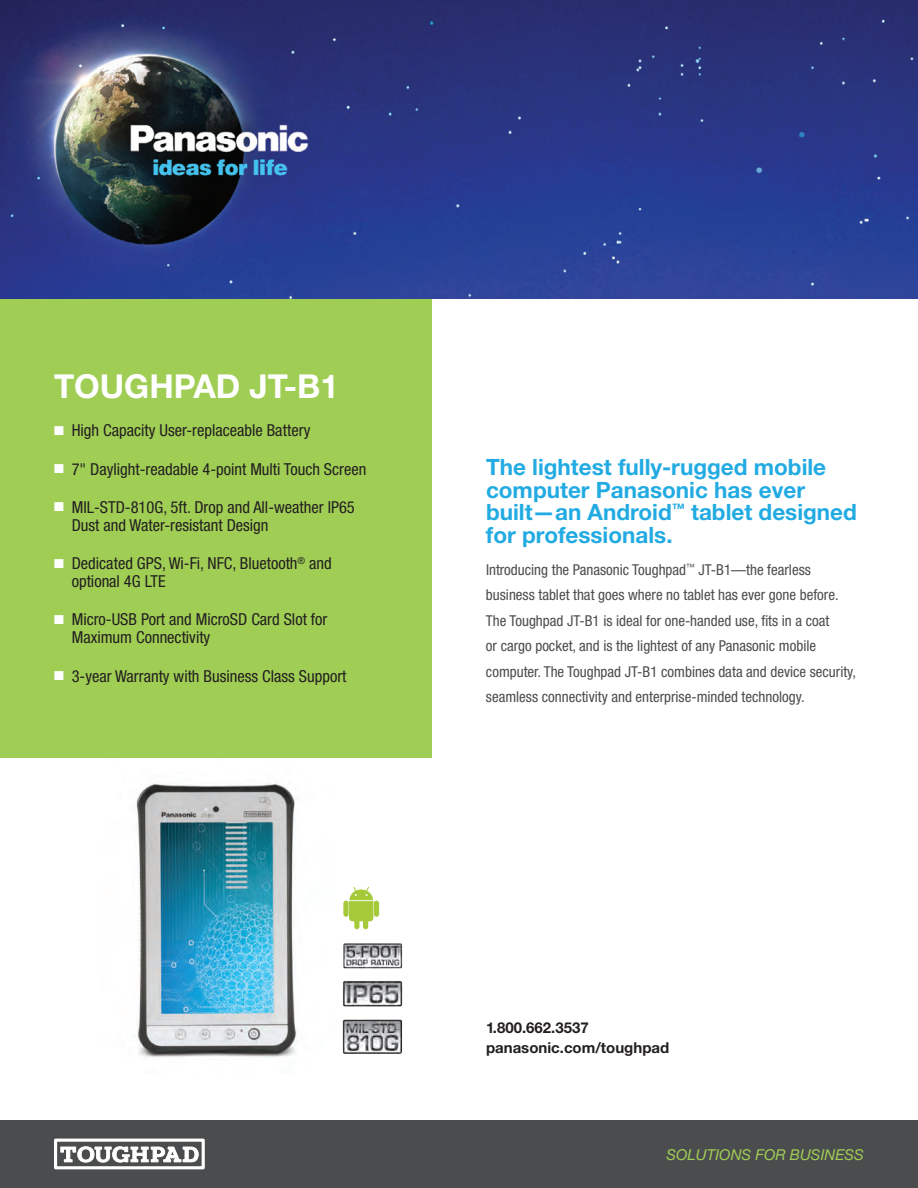
<style>
.page{position:relative;width:918px;height:1188px;background:#fff}
.page>*{position:absolute;margin:0;border:0;box-sizing:border-box;transform-origin:0 0}
.t1{font:700 33px "Helvetica Neue LT Std";color:#fff}
.t2{font:700 22.5px/22.5px "Helvetica Neue LT Std";color:#22abe2}
.t3{font:condensed 16.5px/18px "Helvetica Neue LT Std";color:#231f20}
.t4{font:condensed 15px/25.5px "Helvetica Neue LT Std";color:#4b4c4d}
.t5{font:700 15px/19.5px "Helvetica Neue LT Std";color:#231f20}
.t6{font:italic 15px "Helvetica Neue LT Std";color:#a0ce55}
.s1{color:#fff}
</style>
<div class="page">
<img style="left:136px;top:783px;width:244px;height:275px">
<div style="left:0;top:299px;width:432px;height:459px;background:#a0ce55"></div>
<img style="left:0;top:0;width:918px;height:299px">
<div style="left:0;top:1120px;width:918px;height:68px;background:#4b4c4d"></div>
<div style="left:54px;top:1139px;width:151px;height:30px;border:3px solid #fff"></div>
<svg style="left:60px;top:1146px;width:139px;height:17px"></svg>
<img style="left:342px;top:980px;width:61px;height:27px">
<img style="left:342px;top:1019px;width:60px;height:37px">
<img style="left:342px;top:942px;width:61px;height:27px">
<div style="left:343px;top:901px;width:6px;height:16px;background:#a5c939;border-radius:3px"></div>
<div style="left:354px;top:918px;width:5px;height:11px;background:#a5c939;border-radius:3px"></div>
<div style="left:374px;top:901px;width:5px;height:16px;background:#a5c939;border-radius:3px"></div>
<div style="left:363px;top:918px;width:5px;height:11px;background:#a5c939;border-radius:3px"></div>
<svg style="left:349px;top:887px;width:24px;height:34px"></svg>
<p class="t1" style="left:54px;top:366px;width:286px">TOUGHPAD JT-B1</p>
<p class="t3" style="left:54px;top:421px;width:258px"><span class="s1">■</span> High Capacity User-replaceable Battery</p>
<p class="t3" style="left:54px;top:460px;width:314px"><span class="s1">■</span> 7" Daylight-readable 4-point Multi Touch Screen</p>
<p class="t3" style="left:72px;top:498px;width:285px;text-indent:-18px"><span class="s1">■</span> MIL-STD-810G, 5ft. Drop and All-weather IP65<br>Dust and Water-resistant Design</p>
<p class="t3" style="left:72px;top:554px;width:262px;text-indent:-18px"><span class="s1">■</span> Dedicated GPS, Wi-Fi, NFC, Bluetooth<sup>®</sup> and optional 4G LTE</p>
<p class="t3" style="left:72px;top:610px;width:257px;text-indent:-18px"><span class="s1">■</span> Micro-USB Port and MicroSD Card Slot for<br>Maximum Connectivity</p>
<p class="t3" style="left:54px;top:667px;width:294px"><span class="s1">■</span> 3-year Warranty with Business Class Support</p>
<p class="t2" style="left:486px;top:455px;width:372px">The lightest fully-rugged mobile computer Panasonic has ever built—an Android<sup>™</sup> tablet designed for professionals.</p>
<p class="t4" style="left:486px;top:557px;width:372px">Introducing the Panasonic Toughpad<sup>™</sup> JT-B1—the fearless business tablet that goes where no tablet has ever gone before.<br>The Toughpad JT-B1 is ideal for one-handed use, fits in a coat<br>or cargo pocket, and is the lightest of any Panasonic mobile computer. The Toughpad JT-B1 combines data and device security, seamless connectivity and enterprise-minded technology.</p>
<p class="t5" style="left:486px;top:1018px;width:185px">1.800.662.3537 panasonic.com/toughpad</p>
<p class="t6" style="left:667px;top:1145px;width:199px">SOLUTIONS FOR BUSINESS</p>
</div>
